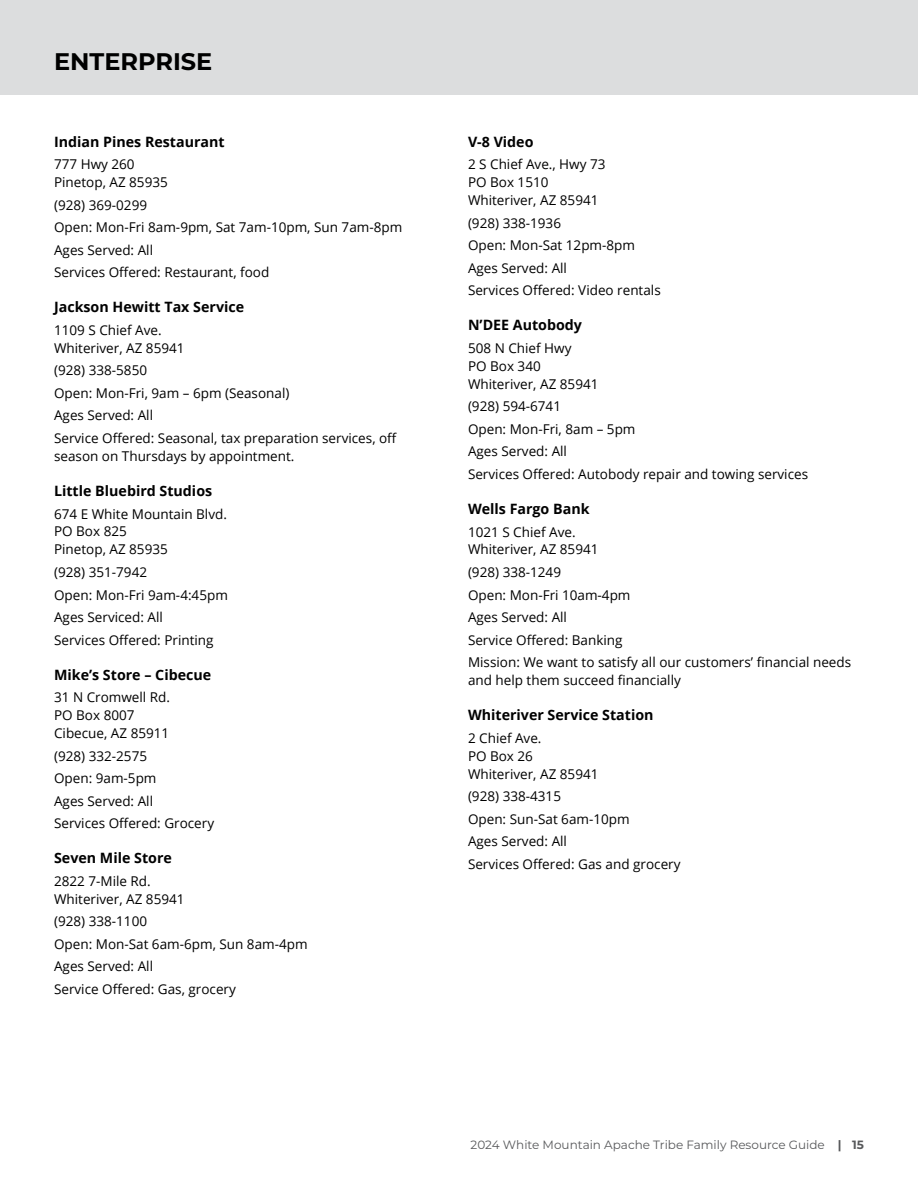
<style>
.page{position:relative;width:918px;height:1188px;background:#fff}
.page>*{position:absolute;margin:0;border:0;box-sizing:border-box;transform-origin:0 0}
.t1{font:700 24px "Montserrat";color:#000}
.t2{font:700 14.25px "Open Sans";color:#000}
.t3{font:13.5px/22.5px "Open Sans";color:#000}
.t4{font:12px "Montserrat";color:#58595b}
.s1{font-weight:700}
</style>
<div class="page">
<div style="left:0;top:0;width:918px;height:95px;background:#dcddde"></div>
<h1 class="t1" style="left:54px;top:45px;width:160px">ENTERPRISE</h1>
<p class="t2" style="left:54px;top:132px;width:172px">Indian Pines Restaurant</p>
<p class="t3" style="left:54px;top:155px;width:115px;line-height:18px">777 Hwy 260<br>Pinetop, AZ 85935</p>
<p class="t3" style="left:54px;top:193px;width:350px">(928) 369-0299<br>Open: Mon-Fri 8am-9pm, Sat 7am-10pm, Sun 7am-8pm<br>Ages Served: All<br>Services Offered: Restaurant, food</p>
<p class="t2" style="left:54px;top:297px;width:192px">Jackson Hewitt Tax Service</p>
<p class="t3" style="left:54px;top:321px;width:132px;line-height:18px">1109 S Chief Ave.<br>Whiteriver, AZ 85941</p>
<p class="t3" style="left:54px;top:359px;width:344px">(928) 338-5850<br>Open: Mon-Fri, 9am – 6pm (Seasonal)<br>Ages Served: All<br>Service Offered: Seasonal, tax preparation services, off</p>
<p class="t3" style="left:54px;top:444px;width:242px">season on Thursdays by appointment.</p>
<p class="t2" style="left:54px;top:481px;width:160px">Little Bluebird Studios</p>
<p class="t3" style="left:54px;top:504px;width:174px;line-height:18px">674 E White Mountain Blvd.<br>PO Box 825<br>Pinetop, AZ 85935</p>
<p class="t3" style="left:54px;top:561px;width:175px">(928) 351-7942<br>Open: Mon-Fri 9am-4:45pm<br>Ages Serviced: All<br>Services Offered: Printing</p>
<p class="t2" style="left:54px;top:664px;width:159px">Mike’s Store – Cibecue</p>
<p class="t3" style="left:54px;top:688px;width:118px;line-height:18px">31 N Cromwell Rd.<br>PO Box 8007<br>Cibecue, AZ 85911</p>
<p class="t3" style="left:54px;top:744px;width:162px">(928) 332-2575<br>Open: 9am-5pm<br>Ages Served: All<br>Services Offered: Grocery</p>
<p class="t2" style="left:54px;top:848px;width:119px">Seven Mile Store</p>
<p class="t3" style="left:54px;top:871px;width:132px;line-height:18px">2822 7-Mile Rd.<br>Whiteriver, AZ 85941</p>
<p class="t3" style="left:54px;top:910px;width:255px">(928) 338-1100<br>Open: Mon-Sat 6am-6pm, Sun 8am-4pm<br>Ages Served: All<br>Service Offered: Gas, grocery</p>
<p class="t2" style="left:468px;top:132px;width:67px">V-8 Video</p>
<p class="t3" style="left:468px;top:155px;width:139px;line-height:18px">2 S Chief Ave., Hwy 73<br>PO Box 1510<br>Whiteriver, AZ 85941</p>
<p class="t3" style="left:468px;top:211px;width:194px">(928) 338-1936<br>Open: Mon-Sat 12pm-8pm<br>Ages Served: All<br>Services Offered: Video rentals</p>
<p class="t2" style="left:468px;top:315px;width:116px">N’DEE Autobody</p>
<p class="t3" style="left:468px;top:339px;width:132px;line-height:18px">508 N Chief Hwy<br>PO Box 340<br>Whiteriver, AZ 85941</p>
<p class="t3" style="left:468px;top:395px;width:342px">(928) 594-6741<br>Open: Mon-Fri, 8am – 5pm<br>Ages Served: All<br>Services Offered: Autobody repair and towing services</p>
<p class="t2" style="left:468px;top:499px;width:123px">Wells Fargo Bank</p>
<p class="t3" style="left:468px;top:522px;width:132px;line-height:18px">1021 S Chief Ave.<br>Whiteriver, AZ 85941</p>
<p class="t3" style="left:468px;top:561px;width:385px">(928) 338-1249<br>Open: Mon-Fri 10am-4pm<br>Ages Served: All<br>Service Offered: Banking<br>Mission: We want to satisfy all our customers’ financial needs</p>
<p class="t3" style="left:468px;top:669px;width:214px">and help them succeed financially</p>
<p class="t2" style="left:468px;top:705px;width:187px">Whiteriver Service Station</p>
<p class="t3" style="left:468px;top:728px;width:132px;line-height:18px">2 Chief Ave.<br>PO Box 26<br>Whiteriver, AZ 85941</p>
<p class="t3" style="left:468px;top:785px;width:214px">(928) 338-4315<br>Open: Sun-Sat 6am-10pm<br>Ages Served: All<br>Services Offered: Gas and grocery</p>
<p class="t4" style="left:471px;top:1136px;width:395px">2024 White Mountain Apache Tribe Family Resource Guide <span class="s1">| 15</span></p>
</div>
